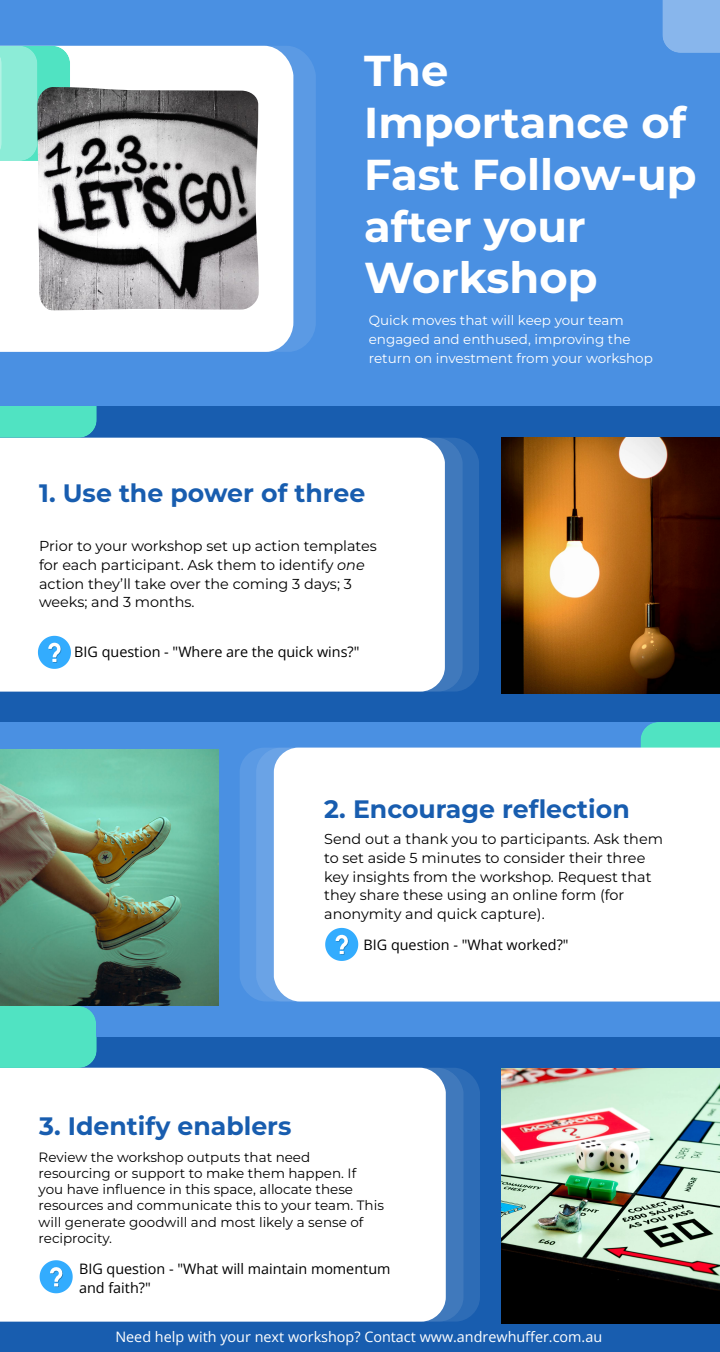
<style>
.page{position:relative;width:720px;height:1352px;background:#fff}
.page>*{position:absolute;margin:0;border:0;box-sizing:border-box;transform-origin:0 0}
.t1{font:700 43.2px/51.8px "Montserrat";color:#fff}
.t2{font:700 25.2px "Montserrat";color:#185daf}
.t3{font:14.4px/18.7px "Montserrat";color:#000}
.t4{font:14.4px/18.9px "Open Sans";color:#000}
.t5{font:14.4px "Open Sans";color:#fff}
.t6{font:13.52px/16.2px "Montserrat";color:#000}
.t7{font:13.52px/18.9px "Montserrat";color:#fff}
.s1{font-style:italic}
</style>
<div class="page">
<div style="left:0;top:0;width:720px;height:407px;background:#4a90e2"></div>
<svg style="left:293px;top:47px;width:23px;height:304px;background:#5c9ae4"></svg>
<div style="left:0;top:46px;width:293px;height:306px;background:#fff"></div>
<div style="left:662px;top:0;width:58px;height:53px;background:#88b6ec"></div>
<svg style="left:0;top:46px;width:70px;height:115px;background:#7fead2"></svg>
<img style="left:37px;top:87px;width:222px;height:223px">
<div style="left:0;top:407px;width:720px;height:315px;background:#185daf"></div>
<div style="left:463px;top:440px;width:16px;height:250px;background:#2d6cb6"></div>
<div style="left:445px;top:438px;width:18px;height:253px;background:#4079bc"></div>
<div style="left:0;top:438px;width:445px;height:253px;background:#fff"></div>
<img style="left:501px;top:437px;width:219px;height:256px">
<div style="left:0;top:407px;width:97px;height:31px;background:#50e3c2"></div>
<svg style="left:38px;top:636px;width:33px;height:33px"></svg>
<div style="left:0;top:722px;width:720px;height:315px;background:#4a90e2"></div>
<div style="left:641px;top:722px;width:79px;height:25px;background:#50e3c2"></div>
<div style="left:240px;top:750px;width:16px;height:249px;background:#5b9ae4"></div>
<svg style="left:256px;top:748px;width:18px;height:253px;background:#69a2e6"></svg>
<div style="left:274px;top:747px;width:446px;height:254px;background:#fff"></div>
<img style="left:0;top:750px;width:219px;height:255px">
<svg style="left:325px;top:928px;width:33px;height:33px"></svg>
<div style="left:0;top:1037px;width:720px;height:315px;background:#185daf"></div>
<svg style="left:463px;top:1070px;width:17px;height:250px;background:#2c6bb5"></svg>
<div style="left:446px;top:1068px;width:17px;height:253px;background:#4079bc"></div>
<div style="left:0;top:1067px;width:446px;height:254px;background:#fff"></div>
<img style="left:501px;top:1068px;width:219px;height:255px">
<div style="left:0;top:1006px;width:97px;height:62px;background:#50e3c2"></div>
<svg style="left:40px;top:1260px;width:33px;height:33px"></svg>
<p class="t1" style="left:364px;top:45px;width:334px">The<br>Importance of<br>Fast Follow-up after your<br>Workshop</p>
<p class="t7" style="left:369px;top:310px;width:286px">Quick moves that will keep your team engaged and enthused, improving the return on investment from your workshop</p>
<p class="t2" style="left:39px;top:478px;width:328px">1. Use the power of three</p>
<p class="t3" style="left:39px;top:537px;width:339px">Prior to your workshop set up action templates for each participant. Ask them to identify <span class="s1">one </span>action they’ll take over the coming 3 days; 3 weeks; and 3 months.</p>
<p class="t4" style="left:74px;top:642px;width:287px">BIG question - "Where are the quick wins?"</p>
<p class="t2" style="left:324px;top:793px;width:307px">2. Encourage reflection</p>
<p class="t3" style="left:324px;top:830px;width:340px">Send out a thank you to participants. Ask them to set aside 5 minutes to consider their three key insights from the workshop. Request that they share these using an online form (for anonymity and quick capture).</p>
<p class="t4" style="left:364px;top:934px;width:207px">BIG question - "What worked?"</p>
<p class="t2" style="left:39px;top:1110px;width:254px">3. Identify enablers</p>
<p class="t6" style="left:39px;top:1149px;width:347px">Review the workshop outputs that need resourcing or support to make them happen. If you have influence in this space, allocate these resources and communicate this to your team. This will generate goodwill and most likely a sense of reciprocity.</p>
<p class="t4" style="left:79px;top:1258px;width:313px">BIG question - "What will maintain momentum and faith?"</p>
<p class="t5" style="left:115px;top:1327px;width:488px">Need help with your next workshop? Contact www.andrewhuffer.com.au</p>
</div>
